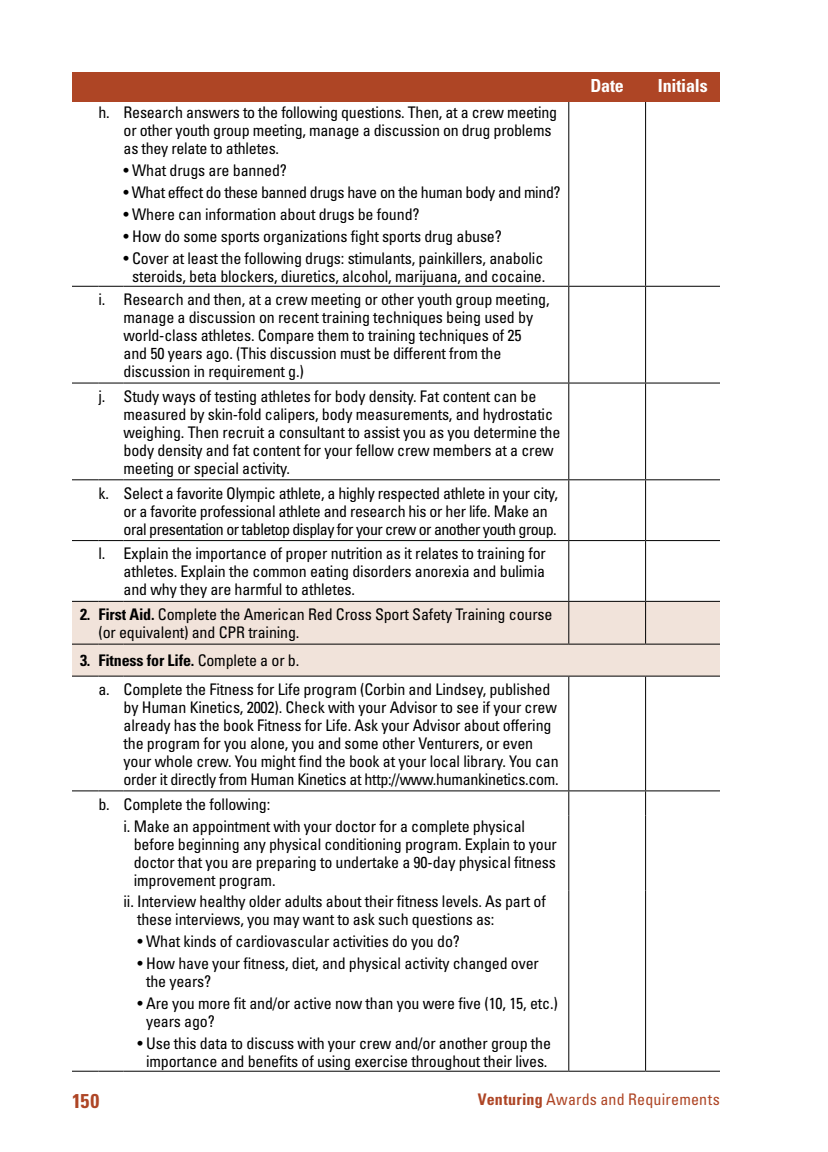
<style>
.page{position:relative;width:828px;height:1152px;background:#fff}
.page>*{position:absolute;margin:0;border:0;box-sizing:border-box;transform-origin:0 0}
.t1{font:700 condensed 20px "Univers";color:#ae4525}
.t2{font:700 condensed 18px "Univers";letter-spacing:-.01em;color:#fff}
.t3{font:condensed 16px/18px "Univers";letter-spacing:-.01em;color:#000}
.t4{font:condensed 16px "Univers";letter-spacing:.015em;color:#ae4525}
.s1{font-weight:700}
</style>
<div class="page">
<div style="left:72px;top:72px;width:648px;height:30px;background:#ae4525"></div>
<div style="left:72px;top:602px;width:648px;height:74px;background:#f1e3da"></div>
<hr style="left:568px;top:102px;width:1px;height:184px;background:#000">
<hr style="left:645px;top:102px;width:1px;height:184px;background:#000">
<svg style="left:72px;top:286px;width:52px;height:1px"></svg>
<hr style="left:124px;top:286px;width:445px;height:1px;background:#000">
<hr style="left:569px;top:286px;width:77px;height:1px;background:#000">
<hr style="left:568px;top:287px;width:1px;height:96px;background:#000">
<hr style="left:646px;top:286px;width:74px;height:1px;background:#000">
<hr style="left:645px;top:287px;width:1px;height:96px;background:#000">
<svg style="left:72px;top:383px;width:52px;height:1px"></svg>
<hr style="left:124px;top:383px;width:445px;height:1px;background:#000">
<hr style="left:569px;top:383px;width:77px;height:1px;background:#000">
<hr style="left:568px;top:384px;width:1px;height:95px;background:#000">
<hr style="left:646px;top:383px;width:74px;height:1px;background:#000">
<hr style="left:645px;top:384px;width:1px;height:95px;background:#000">
<svg style="left:72px;top:479px;width:52px;height:1px"></svg>
<hr style="left:124px;top:479px;width:445px;height:1px;background:#000">
<hr style="left:569px;top:479px;width:77px;height:1px;background:#000">
<hr style="left:568px;top:480px;width:1px;height:60px;background:#000">
<hr style="left:646px;top:479px;width:74px;height:1px;background:#000">
<hr style="left:645px;top:480px;width:1px;height:60px;background:#000">
<svg style="left:72px;top:540px;width:52px;height:1px"></svg>
<hr style="left:124px;top:540px;width:445px;height:1px;background:#000">
<hr style="left:569px;top:540px;width:77px;height:1px;background:#000">
<hr style="left:568px;top:541px;width:1px;height:60px;background:#000">
<hr style="left:646px;top:540px;width:74px;height:1px;background:#000">
<hr style="left:645px;top:541px;width:1px;height:60px;background:#000">
<svg style="left:72px;top:601px;width:52px;height:1px"></svg>
<hr style="left:124px;top:601px;width:445px;height:1px;background:#000">
<svg style="left:72px;top:644px;width:52px;height:1px"></svg>
<hr style="left:124px;top:644px;width:445px;height:1px;background:#000">
<svg style="left:72px;top:676px;width:52px;height:1px"></svg>
<hr style="left:124px;top:676px;width:445px;height:1px;background:#000">
<hr style="left:569px;top:676px;width:77px;height:1px;background:#000">
<hr style="left:568px;top:677px;width:1px;height:113px;background:#000">
<hr style="left:646px;top:676px;width:74px;height:1px;background:#000">
<hr style="left:645px;top:677px;width:1px;height:113px;background:#000">
<svg style="left:72px;top:790px;width:52px;height:1px"></svg>
<hr style="left:124px;top:790px;width:445px;height:1px;background:#000">
<hr style="left:569px;top:790px;width:77px;height:1px;background:#000">
<svg style="left:568px;top:791px;width:1px;height:25px"></svg>
<hr style="left:646px;top:790px;width:74px;height:1px;background:#000">
<svg style="left:645px;top:791px;width:1px;height:25px"></svg>
<hr style="left:568px;top:816px;width:1px;height:74px;background:#000">
<hr style="left:645px;top:816px;width:1px;height:74px;background:#000">
<hr style="left:568px;top:890px;width:1px;height:181px;background:#000">
<hr style="left:645px;top:890px;width:1px;height:181px;background:#000">
<svg style="left:72px;top:1071px;width:52px;height:1px"></svg>
<hr style="left:124px;top:1071px;width:445px;height:1px;background:#000">
<hr style="left:569px;top:1071px;width:77px;height:1px;background:#000">
<hr style="left:646px;top:1071px;width:74px;height:1px;background:#000">
<hr style="left:569px;top:601px;width:77px;height:1px;background:#000">
<hr style="left:568px;top:602px;width:1px;height:42px;background:#000">
<hr style="left:646px;top:601px;width:74px;height:1px;background:#000">
<hr style="left:645px;top:602px;width:1px;height:42px;background:#000">
<hr style="left:569px;top:644px;width:77px;height:1px;background:#000">
<hr style="left:646px;top:644px;width:74px;height:1px;background:#000">
<p class="t2" style="left:590px;top:75px;width:35px">Date</p>
<p class="t2" style="left:658px;top:75px;width:51px">Initials</p>
<p class="t3" style="left:124px;top:103px;width:435px;text-indent:-25px">h. Research answers to the following questions. Then, at a crew meeting or other youth group meeting, manage a discussion on drug problems as they relate to athletes.</p>
<p class="t3" style="left:124px;top:161px;width:165px">• What drugs are banned?</p>
<p class="t3" style="left:124px;top:183px;width:439px">• What effect do these banned drugs have on the human body and mind?</p>
<p class="t3" style="left:124px;top:205px;width:298px">• Where can information about drugs be found?</p>
<p class="t3" style="left:124px;top:227px;width:380px">• How do some sports organizations fight sports drug abuse?</p>
<p class="t3" style="left:124px;top:249px;width:423px;text-align:center">• Cover at least the following drugs: stimulants, painkillers, anabolic steroids, beta blockers, diuretics, alcohol, marijuana, and cocaine.</p>
<p class="t3" style="left:124px;top:290px;width:427px;text-indent:-25px">i. Research and then, at a crew meeting or other youth group meeting, manage a discussion on recent training techniques being used by world-class athletes. Compare them to training techniques of 25<br>and 50 years ago. (This discussion must be different from the discussion in requirement g.)</p>
<p class="t3" style="left:124px;top:387px;width:438px;text-indent:-25px">j. Study ways of testing athletes for body density. Fat content can be measured by skin-fold calipers, body measurements, and hydrostatic weighing. Then recruit a consultant to assist you as you determine the body density and fat content for your fellow crew members at a crew meeting or special activity.</p>
<p class="t3" style="left:124px;top:484px;width:436px;text-indent:-25px">k. Select a favorite Olympic athlete, a highly respected athlete in your city, or a favorite professional athlete and research his or her life. Make an oral presentation or tabletop display for your crew or another youth group.</p>
<p class="t3" style="left:124px;top:544px;width:424px;text-align:justify;text-indent:-25px">l. Explain the importance of proper nutrition as it relates to training for athletes. Explain the common eating disorders anorexia and bulimia and why they are harmful to athletes.</p>
<p class="t3" style="left:98px;top:605px;width:456px;text-indent:-18px"><span class="s1">2. First Aid.</span> Complete the American Red Cross Sport Safety Training course (or equivalent) and CPR training.</p>
<p class="t3" style="left:98px;top:646px;width:454px;line-height:28.4px;text-indent:-18px"><span class="s1">3. Fitness for Life.</span> Complete a or b.<br>a. Complete the Fitness for Life program (Corbin and Lindsey, published</p>
<p class="t3" style="left:124px;top:698px;width:437px">by Human Kinetics, 2002). Check with your Advisor to see if your crew already has the book Fitness for Life. Ask your Advisor about offering the program for you alone, you and some other Venturers, or even your whole crew. You might find the book at your local library. You can order it directly from Human Kinetics at http://www.humankinetics.com.</p>
<p class="t3" style="left:124px;top:792px;width:403px;line-height:22.8px;text-indent:-25px">b. Complete the following:<br>i. Make an appointment with your doctor for a complete physical</p>
<p class="t3" style="left:134px;top:836px;width:425px;text-align:justify">before beginning any physical conditioning program. Explain to your doctor that you are preparing to undertake a 90-day physical fitness improvement program.</p>
<p class="t3" style="left:137px;top:892px;width:410px;text-indent:-14px">ii. Interview healthy older adults about their fitness levels. As part of these interviews, you may want to ask such questions as:</p>
<p class="t3" style="left:138px;top:932px;width:324px">• What kinds of cardiovascular activities do you do?</p>
<p class="t3" style="left:146px;top:954px;width:394px;text-indent:-9px">• How have your fitness, diet, and physical activity changed over the years?</p>
<p class="t3" style="left:146px;top:994px;width:413px;text-indent:-9px">• Are you more fit and/or active now than you were five (10, 15, etc.) years ago?</p>
<p class="t3" style="left:138px;top:1034px;width:415px;text-align:center">• Use this data to discuss with your crew and/or another group the importance and benefits of using exercise throughout their lives.</p>
<p class="t1" style="left:72px;top:1089px;width:29px">150</p>
<p class="t4" style="left:478px;top:1089px;width:244px"><span class="s1">Venturing</span> Awards and Requirements</p>
</div>
